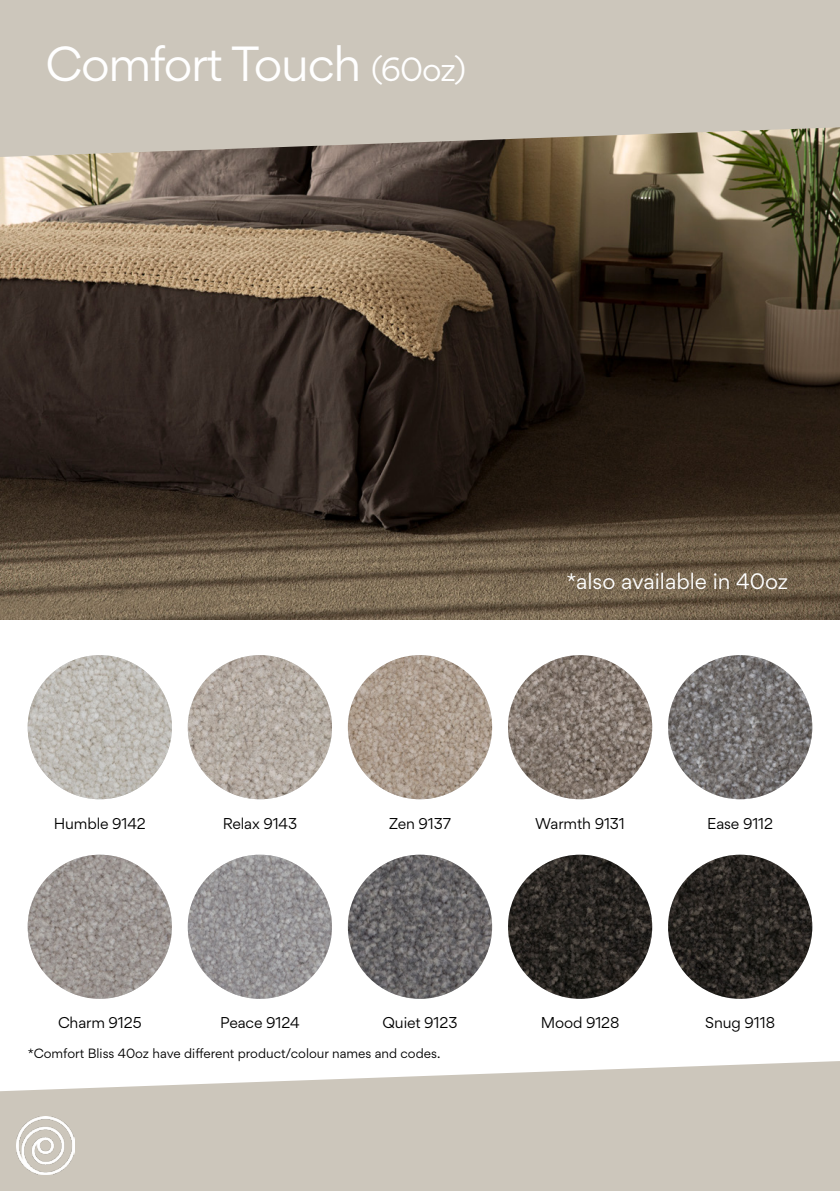
<style>
.page{position:relative;width:840px;height:1191px;background:#fff}
.page>*{position:absolute;margin:0;border:0;box-sizing:border-box;transform-origin:0 0}
.t1{font:44px "Gordita";letter-spacing:-.03em;color:#fff}
.t2{font:20px "Gordita";color:#fff}
.t3{font:14px "Gordita";letter-spacing:-.01em;color:#000}
.t4{font:12px "Gordita";color:#000}
.s1{font-size:30px}
</style>
<div class="page">
<svg style="left:0;top:1061px;width:839px;height:130px;background:#d2ccc3"></svg>
<img style="left:0;top:157px;width:839px;height:463px">
<img style="left:16px;top:1116px;width:58px;height:58px">
<img style="left:28px;top:655px;width:144px;height:144px;border-radius:72px">
<img style="left:28px;top:854px;width:144px;height:144px;border-radius:72px">
<img style="left:188px;top:655px;width:144px;height:144px;border-radius:72px">
<img style="left:188px;top:854px;width:144px;height:144px;border-radius:72px">
<img style="left:347px;top:655px;width:145px;height:144px;border-radius:72px">
<img style="left:347px;top:854px;width:145px;height:144px;border-radius:72px">
<img style="left:507px;top:655px;width:144px;height:144px;border-radius:72px">
<img style="left:507px;top:854px;width:144px;height:144px;border-radius:72px">
<img style="left:667px;top:655px;width:144px;height:144px;border-radius:72px">
<img style="left:667px;top:854px;width:144px;height:144px;border-radius:72px">
<hr style="left:839px;top:64px;width:1px;height:254px;background:#d1d3d4">
<svg style="left:0;top:0;width:839px;height:157px;background:#c4beb1"></svg>
<h1 class="t1" style="left:45px;top:32px;width:422px">Comfort Touch <span class="s1">(60oz)</span></h1>
<h2 class="t2" style="left:566px;top:566px;width:223px">*also available in 40oz</h2>
<p class="t3" style="left:54px;top:813px;width:94px">Humble 9142</p>
<p class="t3" style="left:222px;top:813px;width:76px">Relax 9143</p>
<p class="t3" style="left:389px;top:813px;width:63px">Zen 9137</p>
<p class="t3" style="left:535px;top:813px;width:91px">Warmth 9131</p>
<p class="t3" style="left:706px;top:813px;width:67px">Ease 9112</p>
<p class="t3" style="left:58px;top:1012px;width:85px">Charm 9125</p>
<p class="t3" style="left:220px;top:1012px;width:81px">Peace 9124</p>
<p class="t3" style="left:382px;top:1012px;width:76px">Quiet 9123</p>
<p class="t3" style="left:540px;top:1012px;width:80px">Mood 9128</p>
<p class="t3" style="left:705px;top:1012px;width:71px">Snug 9118</p>
<p class="t4" style="left:28px;top:1044px;width:414px">*Comfort Bliss 40oz have different product/colour names and codes.</p>
</div>
